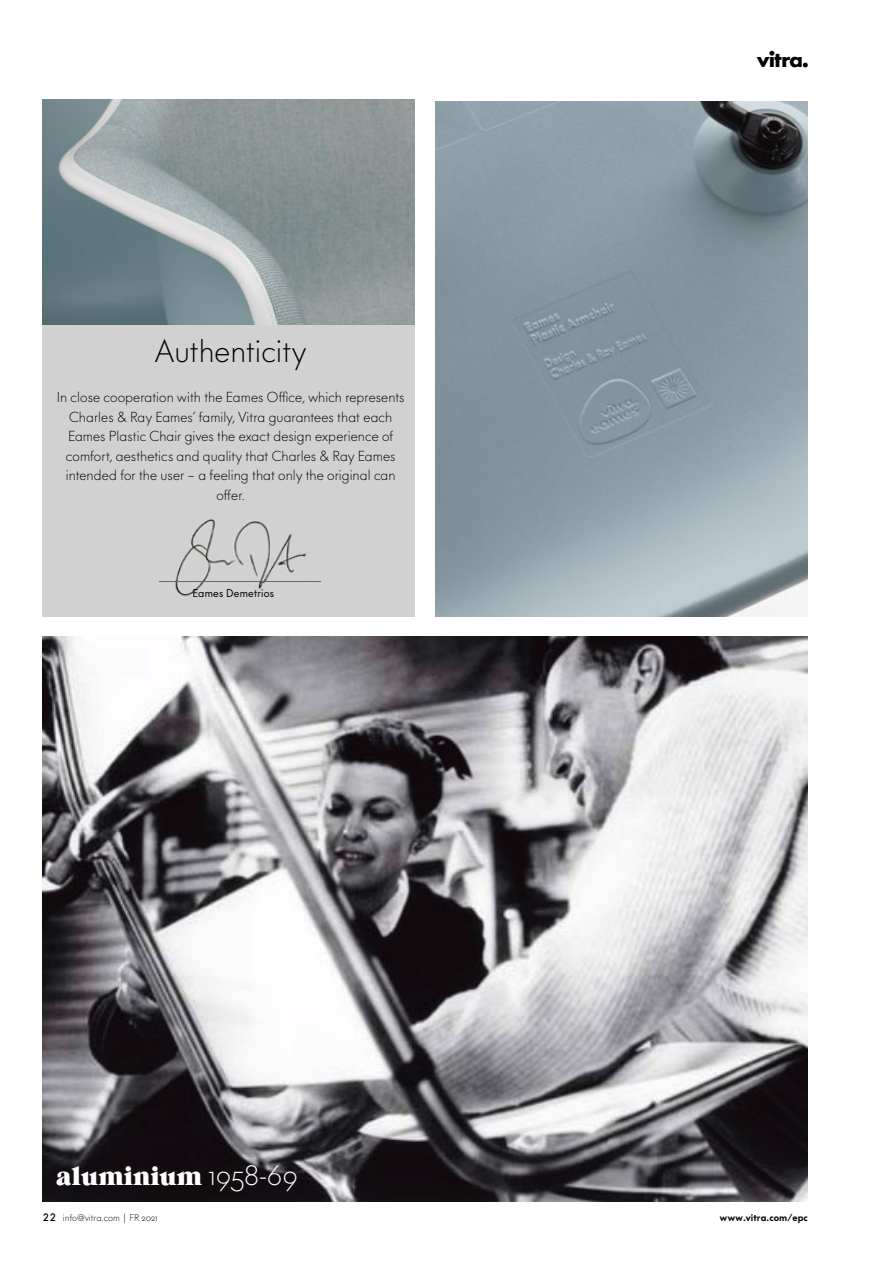
<style>
.page{position:relative;width:893px;height:1263px;background:#fff}
.page>*{position:absolute;margin:0;border:0;box-sizing:border-box;transform-origin:0 0}
.t1{font:300 30px "V Futura";letter-spacing:.005em;color:#000}
.t2{font:27px "Vitra Grouch";letter-spacing:.005em;color:#fff}
.t3{font:300 19.5px "V Futura";color:#000}
.t4{font:300 13.5px/19.5px "V Futura";letter-spacing:.01em;color:#000;text-align:center}
.t5{font:10.5px "V Futura";letter-spacing:.02em;color:#000}
.t6{font:300 9px "V Futura";letter-spacing:.005em;color:#000}
.t7{font:800 9px "V Futura";letter-spacing:.005em;color:#000}
.s1{font-family:"V Futura";font-weight:300}
.s2{font-weight:500;font-size:10.5px}
</style>
<div class="page">
<div style="left:43px;top:324px;width:372px;height:293px;background:#d1d1d1"></div>
<img style="left:175px;top:519px;width:132px;height:78px">
<img style="left:43px;top:636px;width:765px;height:566px">
<img style="left:436px;top:101px;width:372px;height:516px">
<img style="left:43px;top:100px;width:372px;height:224px">
<hr style="left:159px;top:581px;width:161px;height:1px;background:#6b6764">
<h1 class="t1" style="left:155px;top:333px;width:152px">Authenticity</h1>
<p class="t4" style="left:57px;top:388px;width:349px">In close cooperation with the Eames Office, which represents Charles &amp; Ray Eames‘ family, Vitra guarantees that each Eames Plastic Chair gives the exact design experience of comfort, aesthetics and quality that Charles &amp; Ray Eames intended for the user – a feeling that only the original can offer.</p>
<p class="t5" style="left:192px;top:587px;width:83px">Eames Demetrios</p>
<h2 class="t2" style="left:56px;top:1159px;width:243px">aluminium <span class="s1">1958-69</span></h2>
<h3 class="t3" style="left:757px;top:48px;width:53px">v</h3>
<p class="t6" style="left:43px;top:1212px;width:117px"><span class="s2">22</span> info@vitra.com | FR 2021</p>
<p class="t7" style="left:720px;top:1212px;width:89px">www.vitra.com/epc</p>
</div>
